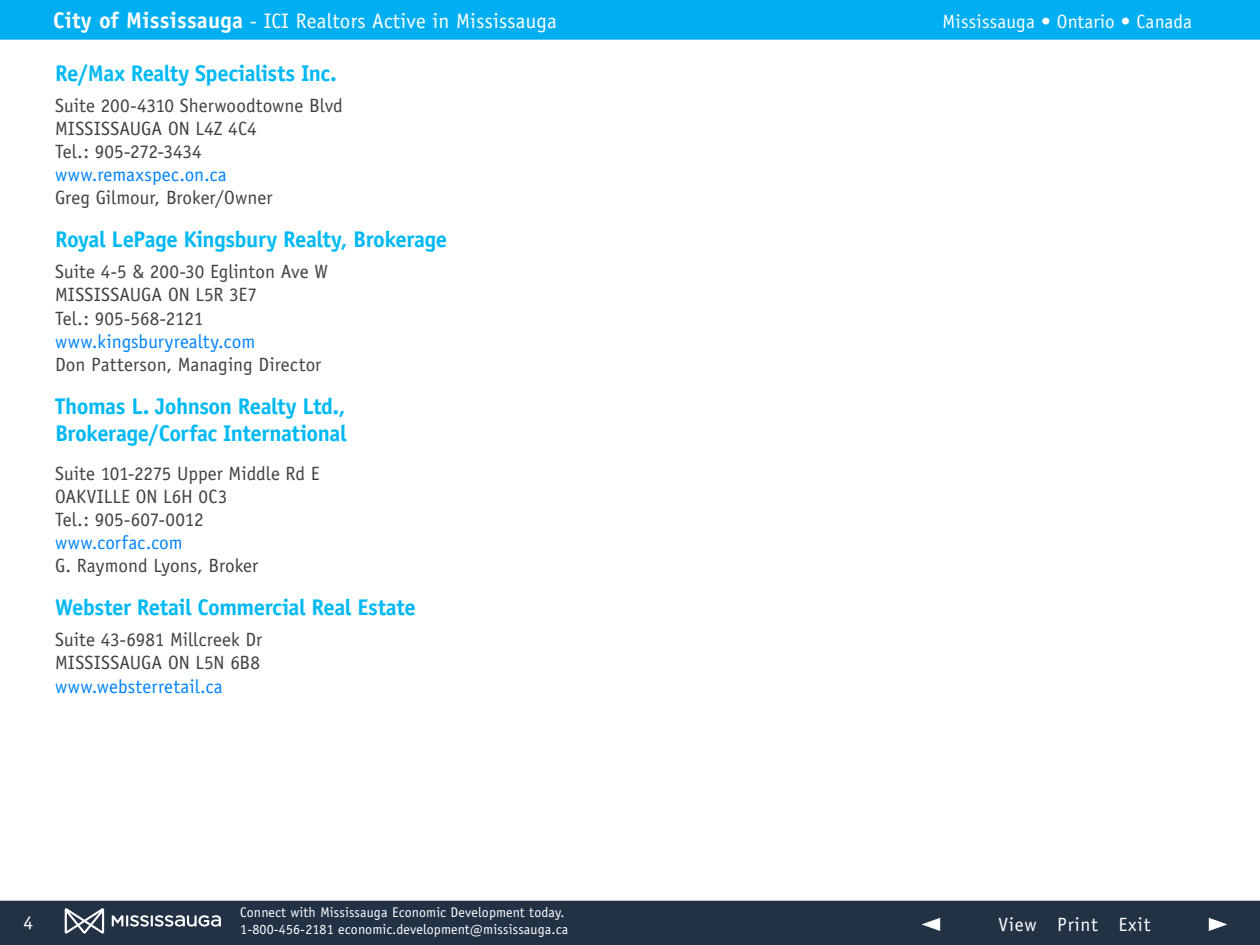
<style>
.page{position:relative;width:1260px;height:945px;background:#fff}
.page>*{position:absolute;margin:0;border:0;box-sizing:border-box;transform-origin:0 0}
.t1{font:700 22.75px/27.3px "Officina Sans";letter-spacing:-.02em;color:#00b9f4}
.t2{font:21px "Officina Sans";letter-spacing:.01em;color:#fff}
.t3{font:19.25px/23.1px "Officina Sans";color:#414042}
.t4{font:19.25px "Officina Sans";letter-spacing:.005em;color:#0083ff}
.t5{font:19.25px "Officina Sans";letter-spacing:.01em;color:#fff}
.t6{font:19.25px "Officina Sans";letter-spacing:.04em;color:#fff}
.t7{font:14px/16.8px "Officina Sans";letter-spacing:.01em;color:#fff}
.s1{font-weight:700;font-size:22.75px}
</style>
<div class="page">
<div style="left:0;top:900px;width:1260px;height:45px;background:#223144"></div>
<div style="left:0;top:0;width:1260px;height:40px;background:#00aef2"></div>
<svg style="left:1209px;top:918px;width:18px;height:13px"></svg>
<svg style="left:922px;top:918px;width:18px;height:13px"></svg>
<svg style="left:65px;top:908px;width:39px;height:26px"></svg>
<svg style="left:112px;top:915px;width:109px;height:12px"></svg>
<p class="t2" style="left:53px;top:9px;width:505px"><span class="s1">City of Mississauga</span> - ICI Realtors Active in Mississauga</p>
<p class="t1" style="left:55px;top:59px;width:283px">Re/Max Realty Specialists Inc.</p>
<p class="t3" style="left:55px;top:94px;width:289px">Suite 200-4310 Sherwoodtowne Blvd<br>MISSISSAUGA ON L4Z 4C4<br>Tel.: 905-272-3434</p>
<p class="t4" style="left:55px;top:163px;width:173px">www.remaxspec.on.ca</p>
<p class="t3" style="left:55px;top:186px;width:219px">Greg Gilmour, Broker/Owner</p>
<p class="t1" style="left:55px;top:226px;width:394px">Royal LePage Kingsbury Realty, Brokerage</p>
<p class="t3" style="left:55px;top:260px;width:274px">Suite 4-5 &amp; 200-30 Eglinton Ave W<br>MISSISSAUGA ON L5R 3E7<br>Tel.: 905-568-2121</p>
<p class="t4" style="left:55px;top:330px;width:202px">www.kingsburyrealty.com</p>
<p class="t3" style="left:55px;top:353px;width:268px">Don Patterson, Managing Director</p>
<p class="t1" style="left:55px;top:392px;width:293px">Thomas L. Johnson Realty Ltd.,<br>Brokerage/Corfac International</p>
<p class="t3" style="left:55px;top:462px;width:266px">Suite 101-2275 Upper Middle Rd E<br>OAKVILLE ON L6H 0C3<br>Tel.: 905-607-0012</p>
<p class="t4" style="left:55px;top:531px;width:129px">www.corfac.com</p>
<p class="t3" style="left:55px;top:554px;width:205px">G. Raymond Lyons, Broker</p>
<p class="t1" style="left:55px;top:594px;width:362px">Webster Retail Commercial Real Estate</p>
<p class="t3" style="left:55px;top:628px;width:209px">Suite 43-6981 Millcreek Dr<br>MISSISSAUGA ON L5N 6B8</p>
<p class="t4" style="left:55px;top:675px;width:169px">www.websterretail.ca</p>
<p class="t5" style="left:24px;top:911px;width:11px">4</p>
<p class="t7" style="left:240px;top:904px;width:330px">Connect with Mississauga Economic Development today.<br>1-800-456-2181 economic.development@mississauga.ca</p>
<p class="t5" style="left:943px;top:10px;width:251px">Mississauga • Ontario • Canada</p>
<p class="t6" style="left:998px;top:913px;width:154px">View Print Exit</p>
</div>
